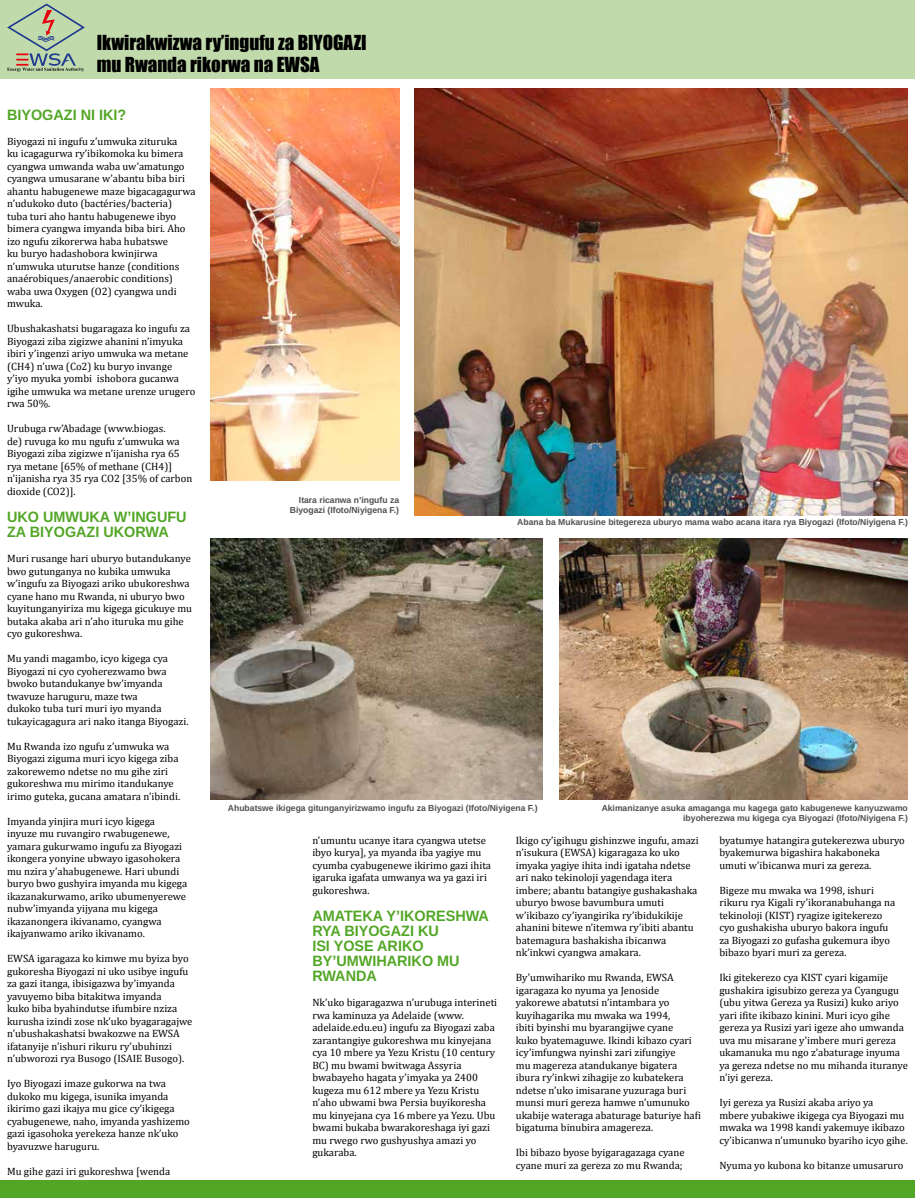
<style>
.page{position:relative;width:915px;height:1198px;background:#fff}
.page>*{position:absolute;margin:0;border:0;box-sizing:border-box;transform-origin:0 0}
.t1{font:19px/21.9px "Impact";color:#000}
.t2{font:700 15px/15px "Liberation Sans";color:#52a625;scale:.96 1}
.t3{font:10.62px/12.5px "Cambria";color:#000}
.t4{font:700 8.75px/10px "Liberation Sans";color:#504f53;text-align:right}
</style>
<div class="page">
<div style="left:0;top:0;width:914px;height:79px;background:#c1daab"></div>
<div style="left:0;top:1180px;width:914px;height:18px;background:#52a625"></div>
<svg style="left:7px;top:4px;width:78px;height:68px"></svg>
<img style="left:414px;top:89px;width:493px;height:426px">
<img style="left:210px;top:89px;width:189px;height:391px">
<img style="left:559px;top:539px;width:348px;height:261px">
<img style="left:210px;top:539px;width:332px;height:261px">
<h1 class="t1" style="left:97px;top:31px;width:271px">Ikwirakwizwa ry’ingufu za BIYOGAZI mu Rwanda rikorwa na EWSA</h1>
<h2 class="t2" style="left:7px;top:107px;width:126px">Biyogazi ni iki?</h2>
<p class="t3" style="left:7px;top:135px;width:190px">Biyogazi ni ingufu z’umwuka zituruka<br>ku icagagurwa ry’ibikomoka ku bimera cyangwa umwanda waba uw’amatungo cyangwa umusarane w’abantu biba biri ahantu habugenewe maze bigacagagurwa n’udukoko duto (bactéries/bacteria)<br>tuba turi aho hantu habugenewe ibyo bimera cyangwa imyanda biba biri. Aho izo ngufu zikorerwa haba hubatswe<br>ku buryo hadashobora kwinjirwa n’umwuka uturutse hanze (conditions anaérobiques/anaerobic conditions) waba uwa Oxygen (O2) cyangwa undi mwuka.</p>
<p class="t3" style="left:7px;top:322px;width:190px">Ubushakashatsi bugaragaza ko ingufu za Biyogazi ziba zigizwe ahanini n’imyuka ibiri y’ingenzi ariyo umwuka wa metane (CH4) n’uwa (Co2) ku buryo invange y’iyo myuka yombi ishobora gucanwa igihe umwuka wa metane urenze urugero rwa 50%.</p>
<p class="t3" style="left:7px;top:422px;width:187px">Urubuga rw’Abadage (www.biogas.<br>de) ruvuga ko mu ngufu z’umwuka wa<br>Biyogazi ziba zigizwe n’ijanisha rya 65 rya metane [65% of methane (CH4)] n’ijanisha rya 35 rya CO2 [35% of carbon dioxide (CO2)].</p>
<h2 class="t2" style="left:7px;top:509px;width:167px">Uko umwuka w’ingufu za Biyogazi ukorwa</h2>
<p class="t3" style="left:7px;top:552px;width:186px">Muri rusange hari uburyo butandukanye bwo gutunganya no kubika umwuka w’ingufu za Biyogazi ariko ubukoreshwa cyane hano mu Rwanda, ni uburyo bwo kuyitunganyiriza mu kigega gicukuye mu butaka akaba ari n’aho ituruka mu gihe cyo gukoreshwa.</p>
<p class="t3" style="left:7px;top:652px;width:183px">Mu yandi magambo, icyo kigega cya Biyogazi ni cyo cyoherezwamo bwa bwoko butandukanye bw’imyanda twavuze haruguru, maze twa<br>dukoko tuba turi muri iyo myanda tukayicagagura ari nako itanga Biyogazi.</p>
<p class="t3" style="left:7px;top:740px;width:174px">Mu Rwanda izo ngufu z’umwuka wa Biyogazi ziguma muri icyo kigega ziba zakorewemo ndetse no mu gihe ziri gukoreshwa mu mirimo itandukanye irimo guteka, gucana amatara n’ibindi.</p>
<p class="t3" style="left:7px;top:815px;width:182px">Imyanda yinjira muri icyo kigega inyuze mu ruvangiro rwabugenewe, yamara gukurwamo ingufu za Biyogazi ikongera yonyine ubwayo igasohokera mu nzira y’ahabugenewe. Hari ubundi buryo bwo gushyira imyanda mu kigega ikazanakurwamo, ariko ubumenyerewe nubw’imyanda yijyana mu kigega ikazanongera ikivanamo, cyangwa ikajyanwamo ariko ikivanamo.</p>
<p class="t3" style="left:7px;top:952px;width:187px">EWSA igaragaza ko kimwe mu byiza byo gukoresha Biyogazi ni uko usibye ingufu za gazi itanga, ibisigazwa by’imyanda yavuyemo biba bitakitwa imyanda<br>kuko biba byahindutse ifumbire nziza kurusha izindi zose nk’uko byagaragajwe n’ubushakashatsi bwakozwe na EWSA ifatanyije n’ishuri rikuru ry’ubuhinzi n’ubworozi rya Busogo (ISAIE Busogo).</p>
<p class="t3" style="left:7px;top:1077px;width:184px">Iyo Biyogazi imaze gukorwa na twa dukoko mu kigega, isunika imyanda ikirimo gazi ikajya mu gice cy’ikigega cyabugenewe, naho, imyanda yashizemo gazi igasohoka yerekeza hanze nk’uko byavuzwe haruguru.</p>
<p class="t3" style="left:7px;top:1165px;width:164px">Mu gihe gazi iri gukoreshwa [wenda</p>
<p class="t4" style="left:290px;top:495px;width:111px">Itara ricanwa n’ingufu za<br>Biyogazi (Ifoto/Niyigena F.)</p>
<p class="t4" style="left:517px;top:517px;width:392px">Abana ba Mukarusine bitegereza uburyo mama wabo acana itara rya Biyogazi (Ifoto/Niyigena F.)</p>
<p class="t4" style="left:228px;top:803px;width:311px">Ahubatswe ikigega gitunganyirizwamo ingufu za Biyogazi (Ifoto/Niyigena F.)</p>
<p class="t4" style="left:601px;top:802px;width:307px">Akimanizanye asuka amaganga mu kagega gato kabugenewe kanyuzwamo ibyoherezwa mu kigega cya Biyogazi (Ifoto/Niyigena F.)</p>
<p class="t3" style="left:312px;top:834px;width:180px">n’umuntu ucanye itara cyangwa utetse ibyo kurya], ya myanda iba yagiye mu cyumba cyabugenewe ikirimo gazi ihita igaruka igafata umwanya wa ya gazi iri gukoreshwa.</p>
<h2 class="t2" style="left:312px;top:908px;width:183px">Amateka y’ikoreshwa rya Biyogazi ku<br>isi yose ariko by’umwihariko mu<br>Rwan da</h2>
<p class="t3" style="left:312px;top:996px;width:186px">Nk’uko bigaragazwa n’urubuga interineti rwa kaminuza ya Adelaide (www. adelaide.edu.eu) ingufu za Biyogazi zaba zarantangiye gukoreshwa mu kinyejana cya 10 mbere ya Yezu Kristu (10 century BC) mu bwami bwitwaga Assyria bwabayeho hagata y’imyaka ya 2400 kugeza mu 612 mbere ya Yezu Kristu n’aho ubwami bwa Persia buyikoresha mu kinyejana cya 16 mbere ya Yezu. Ubu bwami bukaba bwarakoreshaga iyi gazi mu rwego rwo gushyushya amazi yo gukaraba.</p>
<p class="t3" style="left:515px;top:833px;width:184px">Ikigo cy’igihugu gishinzwe ingufu, amazi n’isukura (EWSA) kigaragaza ko uko imyaka yagiye ihita indi igataha ndetse ari nako tekinoloji yagendaga itera imbere; abantu batangiye gushakashaka uburyo bwose bavumbura umuti w’ikibazo cy’iyangirika ry’ibidukikije ahanini bitewe n’itemwa ry’ibiti abantu batemagura bashakisha ibicanwa nk’inkwi cyangwa amakara.</p>
<p class="t3" style="left:515px;top:971px;width:186px">By’umwihariko mu Rwanda, EWSA igaragaza ko nyuma ya Jenoside yakorewe abatutsi n’intambara yo kuyihagarika mu mwaka wa 1994,<br>ibiti byinshi mu byarangijwe cyane<br>kuko byatemaguwe. Ikindi kibazo cyari icy’imfungwa nyinshi zari zifungiye<br>mu magereza atandukanye bigatera ibura ry’inkwi zihagije zo kubatekera ndetse n’uko imisarane yuzuraga buri munsi muri gereza hamwe n’umunuko ukabije wateraga abaturage baturiye hafi bigatuma binubira amagereza.</p>
<p class="t3" style="left:515px;top:1146px;width:170px">Ibi bibazo byose byigaragazaga cyane cyane muri za gereza zo mu Rwanda;</p>
<p class="t3" style="left:719px;top:833px;width:187px">byatumye hatangira gutekerezwa uburyo byakemurwa bigashira hakaboneka umuti w’ibicanwa muri za gereza.</p>
<p class="t3" style="left:719px;top:883px;width:177px">Bigeze mu mwaka wa 1998, ishuri rikuru rya Kigali ry’ikoranabuhanga na tekinoloji (KIST) ryagize igitekerezo cyo gushakisha uburyo bakora ingufu za Biyogazi zo gufasha gukemura ibyo bibazo byari muri za gereza.</p>
<p class="t3" style="left:719px;top:971px;width:190px">Iki gitekerezo cya KIST cyari kigamije gushakira igisubizo gereza ya Cyangugu (ubu yitwa Gereza ya Rusizi) kuko ariyo yari ifite ikibazo kinini. Muri icyo gihe gereza ya Rusizi yari igeze aho umwanda uva mu misarane y’imbere muri gereza ukamanuka mu ngo z’abaturage inyuma ya gereza ndetse no mu mihanda ituranye n’iyi gereza.</p>
<p class="t3" style="left:719px;top:1096px;width:190px">Iyi gereza ya Rusizi akaba ariyo ya<br>mbere yubakiwe ikigega cya Biyogazi mu mwaka wa 1998 kandi yakemuye ikibazo cy’ibicanwa n’umunuko byariho icyo gihe.</p>
<p class="t3" style="left:719px;top:1158px;width:185px">Nyuma yo kubona ko bitanze umusaruro</p>
</div>
